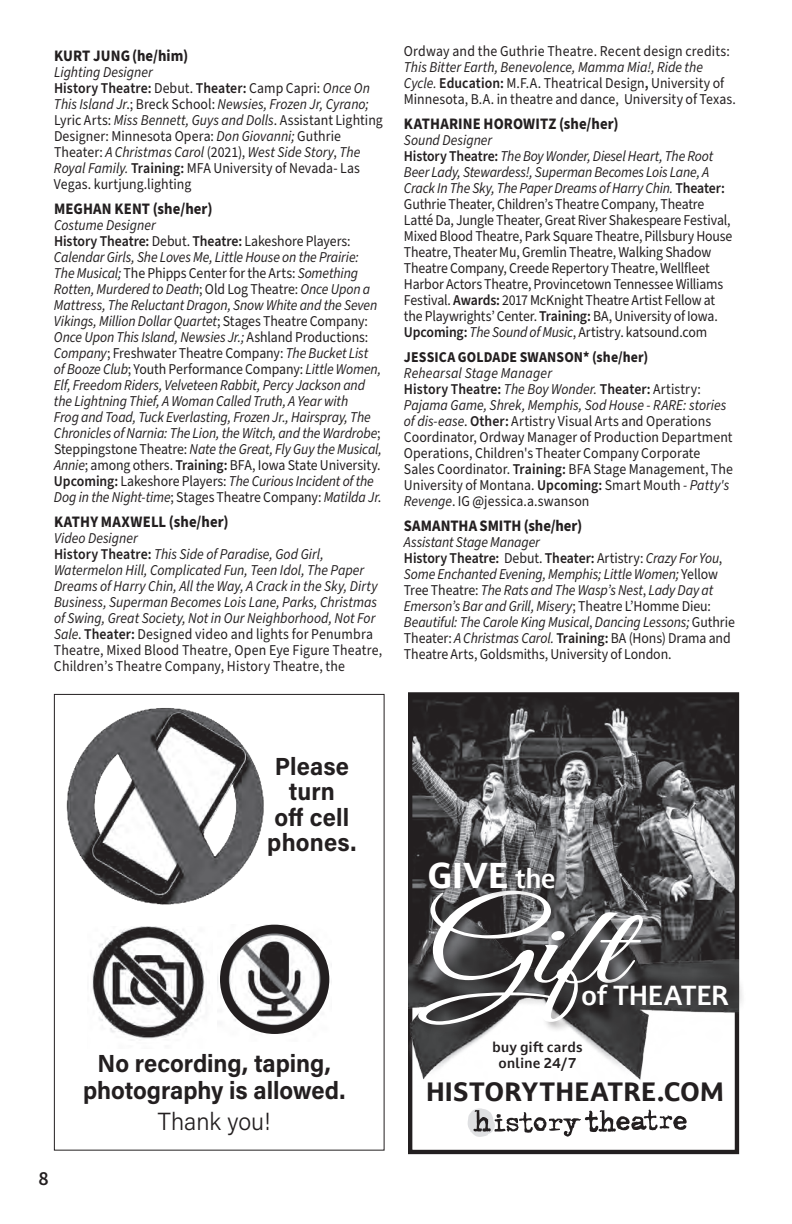
<style>
.page{position:relative;width:792px;height:1224px;background:#fff}
.page>*{position:absolute;margin:0;border:0;box-sizing:border-box;transform-origin:0 0}
.t1{font:34.2px "Darkmode Darkmode On X Bold";color:#fff}
.t2{font:700 26.2px "Darkmode Darkmode On";letter-spacing:-.02em;color:#fff}
.t3{font:25.2px "Darkmode Darkmode On X Bold";color:#231f20}
.t4{font:700 24.8px/25.6px "Acumin Pro";color:#231f20;text-align:center;scale:.96 1}
.t5{font:300 24.8px "Acumin Pro";letter-spacing:-.005em;color:#231f20;scale:.96 1}
.t6{font:600 20px "Source Sans Pro";color:#231f20}
.Bio_name{font:700 16px "Source Sans Pro";letter-spacing:.005em;color:#231f20;scale:.92 1}
.Bio_name-2{font:italic 15px/16px "Source Sans Pro";letter-spacing:-.005em;color:#231f20;scale:.92 1}
.Bio_name-3{font:15px/16px "Source Sans Pro";color:#231f20;scale:.92 1}
.t7{font:700 15px "Source Sans Pro";letter-spacing:.01em;color:#231f20;scale:.92 1}
.t8{font:700 13.6px "Darkmode Darkmode On";letter-spacing:.015em;color:#231f20}
.s1{font-weight:600}
.s2{font-style:italic}
.s3{font-weight:600;font-style:normal}
.s4{font-style:normal}
.s5{font-family:"Darkmode Darkmode On";font-weight:700;font-size:26.2px}
</style>
<div class="page">
<div style="left:54px;top:694px;width:330px;height:457px;border:1px solid #231f20"></div>
<img style="left:66px;top:708px;width:198px;height:197px">
<img style="left:92px;top:927px;width:115px;height:112px">
<img style="left:220px;top:925px;width:110px;height:109px">
<div style="left:220px;top:925px;width:109px;height:109px;border:9px solid #231f20;border-radius:50%"></div>
<img style="left:413px;top:697px;width:321px;height:216px">
<div style="left:408px;top:692px;width:331px;height:462px;border:4px solid #231f20"></div>
<svg style="left:468px;top:1108px;width:219px;height:29px"></svg>
<img style="left:408px;top:913px;width:331px;height:174px">
<div style="left:417px;top:888px;width:238px;height:148px;background:#231f20;opacity:.35"></div>
<svg style="left:418px;top:891px;width:225px;height:134px"></svg>
<div style="left:581px;top:972px;width:165px;height:41px;background:#231f20;opacity:.75"></div>
<div style="left:419px;top:853px;width:146px;height:47px;background:#231f20;opacity:.75"></div>
<p class="Bio_name" style="left:54px;top:45px;width:147px">KURT JUNG(he/him)</p>
<p class="Bio_name-2" style="left:54px;top:64px;width:109px">Lighting Designer</p>
<p class="Bio_name-3" style="left:54px;top:80px;width:359px"><span class="s1">History Theatre:</span> Debut. <span class="s1">Theater:</span> Camp Capri: <span class="s2">Once On This Island Jr</span>.; Breck School: <span class="s2">Newsies, Frozen Jr, Cyrano; </span>Lyric Arts: <span class="s2">Miss Bennett, Guys and Dolls</span>. Assistant Lighting Designer: Minnesota Opera: <span class="s2">Don Giovanni;</span> Guthrie Theater: <span class="s2">A Christmas Carol</span> (2021), <span class="s2">West Side Story</span>, <span class="s2">The Royal Family.</span> <span class="s1">Training:</span> MFA University of Nevada- Las Vegas. kurtjung.lighting</p>
<p class="Bio_name" style="left:54px;top:198px;width:174px">MEGHAN KENT (she/her)</p>
<p class="Bio_name-2" style="left:54px;top:217px;width:112px">Costume Designer</p>
<p class="Bio_name-2" style="left:54px;top:233px;width:358px"><span class="s3">History Theatre:</span> <span class="s4">Debut.</span> <span class="s3">Theatre:</span> <span class="s4">Lakeshore Players:<br></span>Calendar Girls, She Loves Me, Little House on the Prairie:<br>The Musical; <span class="s4">The Phipps Center for the Arts:</span> Something Rotten, Murdered to Death<span class="s4">; Old Log Theatre:</span> Once Upon a Mattress, The Reluctant Dragon, Snow White and the Seven Vikings, Million Dollar Quartet<span class="s4">; Stages Theatre Company:<br></span>Once Upon This Island, Newsies Jr.; <span class="s4">Ashland Productions:<br></span>Company<span class="s4">; Freshwater Theatre Company:</span> The Bucket List of Booze Club<span class="s4">; Youth Performance Company:</span> Little Women, Elf, Freedom Riders, Velveteen Rabbit, Percy Jackson and the Lightning Thief, A Woman Called Truth, A Year with<br>Frog and Toad, Tuck Everlasting, Frozen Jr., Hairspray, The Chronicles of Narnia: The Lion, the Witch, and the Wardrobe<span class="s4">; Steppingstone Theatre:</span> Nate the Great, Fly Guy the Musical, Annie<span class="s4">; among others.</span> <span class="s3">Training:</span> <span class="s4">BFA, Iowa State University.<br></span><span class="s3">Upcoming:</span> <span class="s4">Lakeshore Players:</span> The Curious Incident of the Dog in the Night-time<span class="s4">; Stages Theatre Company:</span> Matilda Jr<span class="s4">.</span></p>
<p class="Bio_name" style="left:54px;top:511px;width:191px">KATHY MAXWELL (she/her)</p>
<p class="Bio_name-2" style="left:54px;top:530px;width:93px">Video Designer</p>
<p class="Bio_name-2" style="left:54px;top:546px;width:358px"><span class="s3">History Theatre:</span> This Side of Paradise, God Girl, Watermelon Hill, Complicated Fun, Teen Idol, The Paper Dreams of Harry Chin, All the Way, A Crack in the Sky, Dirty Business, Superman Becomes Lois Lane, Parks, Christmas of Swing, Great Society, Not in Our Neighborhood, Not For Sale<span class="s4">.</span> <span class="s3">Theater:</span> <span class="s4">Designed video and lights for Penumbra Theatre, Mixed Blood Theatre, Open Eye Figure Theatre, Children’s Theatre Company, History Theatre, the</span></p>
<p class="Bio_name-3" style="left:404px;top:43px;width:362px">Ordway and the Guthrie Theatre. Recent design credits:<br><span class="s2">This Bitter Earth, Benevolence, Mamma Mia!, Ride the Cycle.</span> <span class="s1">Education:</span> M.F.A. Theatrical Design<span class="s1">,</span> University of Minnesota, B.A. in theatre and dance, University of Texas.</p>
<p class="Bio_name" style="left:404px;top:112px;width:235px">KATHARINE HOROWITZ (she/her)</p>
<p class="Bio_name-2" style="left:404px;top:132px;width:98px">Sound Designer</p>
<p class="Bio_name-3" style="left:404px;top:148px;width:359px"><span class="s1">History Theatre:</span> <span class="s2">The Boy Wonder, Diesel Heart, The Root Beer Lady, Stewardess!, Superman Becomes Lois Lane, A Crack In The Sky, The Paper Dreams of Harry Chin.</span> <span class="s1">Theater:<br></span>Guthrie Theater, Children’s Theatre Company, Theatre Latté Da, Jungle Theater, Great River Shakespeare Festival, Mixed Blood Theatre, Park Square Theatre, Pillsbury House Theatre, Theater Mu, Gremlin Theatre, Walking Shadow Theatre Company, Creede Repertory Theatre, Wellfleet Harbor Actors Theatre, Provincetown Tennessee Williams Festival. <span class="s1">Awards:</span> 2017 McKnight Theatre Artist Fellow at the Playwrights’ Center. <span class="s1">Training:</span> BA, University of Iowa.<br><span class="s1">Upcoming:</span> <span class="s2">The Sound of Music</span>, Artistry. katsound.com</p>
<p class="t7" style="left:404px;top:347px;width:267px">JESSICA GOLDADE SWANSON* (she/her)</p>
<p class="Bio_name-2" style="left:404px;top:365px;width:163px">Rehearsal Stage Manager</p>
<p class="Bio_name-3" style="left:404px;top:381px;width:359px"><span class="s1">History Theatre:</span> <span class="s2">The Boy Wonder.</span> <span class="s1">Theater:</span> Artistry:<br><span class="s2">Pajama Game, Shrek, Memphis, Sod House - RARE: stories of dis-ease</span>. <span class="s1">Other:</span> Artistry Visual Arts and Operations Coordinator, Ordway Manager of Production Department Operations, Children's Theater Company Corporate Sales Coordinator. <span class="s1">Training:</span> BFA Stage Management, The University of Montana. <span class="s1">Upcoming:</span> Smart Mouth <span class="s2">- Patty's Revenge</span>. IG @jessica.a.swanson</p>
<p class="Bio_name" style="left:404px;top:514px;width:195px">SAMANTHA SMITH (she/her)</p>
<p class="Bio_name-2" style="left:404px;top:534px;width:149px">Assistant Stage Manager</p>
<p class="Bio_name-2" style="left:404px;top:550px;width:361px"><span class="s3">History Theatre:</span> <span class="s4">Debut.</span> <span class="s3">Theater:</span> <span class="s4">Artistry:</span> Crazy For You<span class="s4">, </span>Some Enchanted Evening, Memphis; Little Women; <span class="s4">Yellow Tree Theatre:</span> The Rats and The Wasp’s Nest<span class="s4">,</span> Lady Day at Emerson’s Bar and Grill, Misery<span class="s4">; Theatre L’Homme Dieu:<br></span>Beautiful: The Carole King Musical<span class="s4">,</span> Dancing Lessons; <span class="s4">Guthrie Theater:</span> A Christmas Carol. <span class="s3">Training:</span> <span class="s4">BA (Hons) Drama and Theatre Arts, Goldsmiths, University of London.</span></p>
<p class="t4" style="left:267px;top:752px;width:94px">Please turn<br>off cell phones.</p>
<p class="t1" style="left:428px;top:853px;width:130px">GIVE <span class="s5">the</span></p>
<h3 class="t6" style="left:38px;top:1165px;width:12px">8</h3>
<p class="t4" style="left:83px;top:1049px;width:275px;line-height:27px">No recording, taping, photography is allowed.</p>
<p class="t5" style="left:158px;top:1105px;width:119px">Thank you!</p>
<p class="t2" style="left:581px;top:978px;width:149px">of THEATER</p>
<p class="t8" style="left:493px;top:1038px;width:92px">buy gift cards</p>
<p class="t8" style="left:499px;top:1054px;width:80px">online 24/7</p>
<h3 class="t3" style="left:426px;top:1074px;width:300px">HISTORYTHEATRE.COM</h3>
</div>
